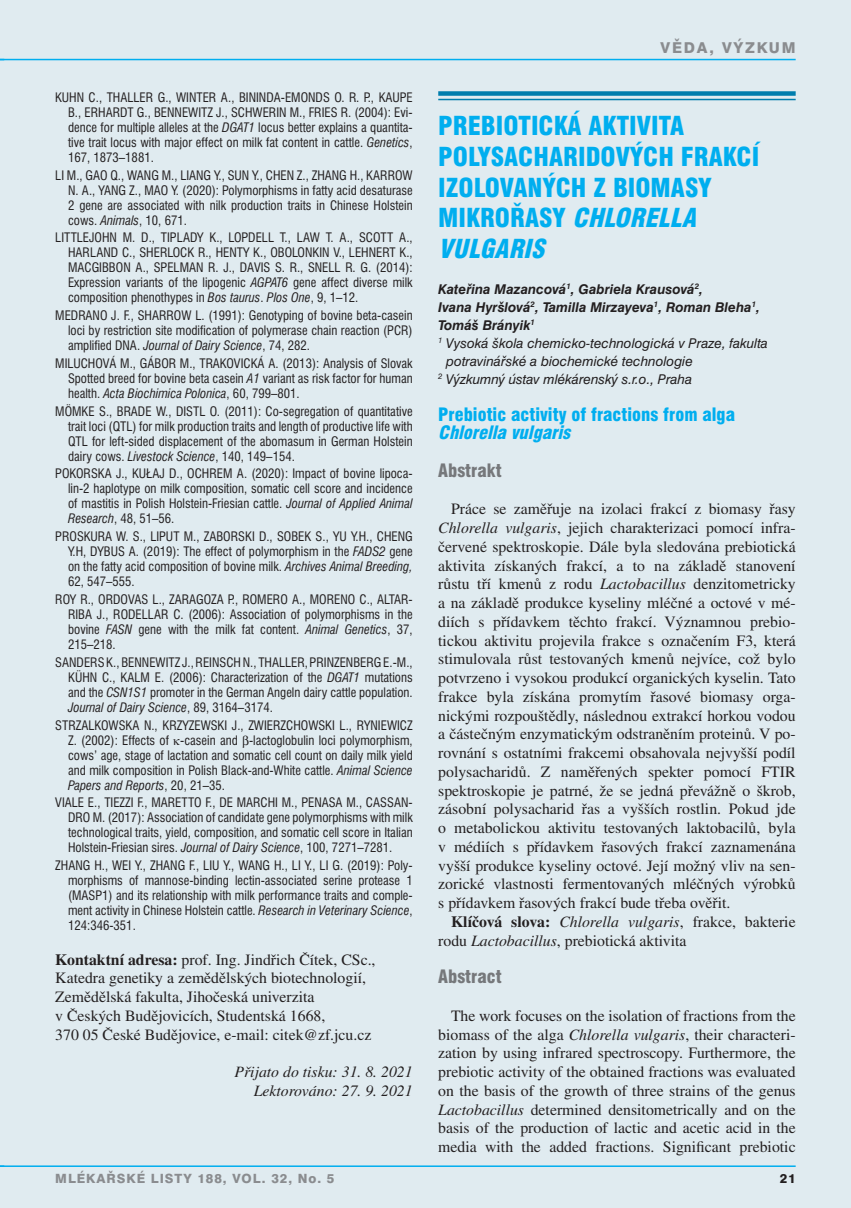
<style>
.page{position:relative;width:851px;height:1208px;background:#fff}
.page>*{position:absolute;margin:0;border:0;box-sizing:border-box;transform-origin:0 0}
.t1{font:900 condensed 25.5px/30.6px "Swiss 721 BTCE";color:#00aeef}
.t2{font:900 condensed 18px "Swiss 721 BTCE";color:#00aeef}
.t3{font:italic 900 condensed 18px "Swiss 721 BTCE";color:#00aeef}
.t4{font:900 condensed 18px "Swiss 721 BTCE";color:#76787b}
.t5{font:15.75px/18.8px "Times CE";color:#231f20}
.t6{font:italic 15.75px/18.8px "Times CE";color:#231f20;text-align:right}
.t7{font:800 15px "Swiss 721 BTCE";letter-spacing:.12em;color:#8a8c8f}
.t8{font:italic 13.5px "Swiss 721 BTCE";color:#231f20}
.t9{font:italic 700 13.5px "Swiss 721 BTCE";color:#231f20}
.t10{font:condensed 12.75px/15px "Swiss 721 BTCE";color:#231f20;text-align:justify}
.t11{font:800 12.75px "Swiss 721 BTCE";letter-spacing:.075em;color:#8a8c8f}
.t12{font:800 12.75px "Swiss 721 BTCE";color:#231f20}
.s1{font-style:italic}
.s2{font-weight:700}
</style>
<div class="page">
<div style="left:0;top:0;width:850px;height:1208px;background:#e0ebf0"></div>
<hr style="left:0;top:59px;width:795px;height:1px;background:#00aeef">
<hr style="left:0;top:1165px;width:795px;height:2px;background:#00aeef">
<div style="left:438px;top:91px;width:357px;height:5px;background:#007dad"></div>
<hr style="left:438px;top:99px;width:357px;height:1px;background:#007dad">
<p class="t10" style="left:68px;top:89px;width:346px;text-indent:-13px">KUHN C., THALLER G., WINTER A., BININDA-EMONDS O. R. P., KAUPE B., ERHARDT G., BENNEWITZ J., SCHWERIN M., FRIES R. (2004): Evi&shy;dence for multiple alleles at the <span class="s1">DGAT1</span> locus better explains a quantita&shy;tive trait locus with major effect on milk fat content in cattle. <span class="s1">Genetics</span>, 167, 1873–1881.</p>
<p class="t10" style="left:68px;top:167px;width:346px;text-indent:-13px">LI M., GAO Q., WANG M., LIANG Y., SUN Y., CHEN Z., ZHANG H., KARROW N. A., YANG Z., MAO Y. (2020): Polymorphisms in fatty acid desaturase 2 gene are associated with nilk production traits in Chinese Holstein cows. <span class="s1">Animals</span>, 10, 671.</p>
<p class="t10" style="left:68px;top:230px;width:346px;text-indent:-13px">LITTLEJOHN M. D., TIPLADY K., LOPDELL T., LAW T. A., SCOTT A., HARLAND C., SHERLOCK R., HENTY K., OBOLONKIN V., LEHNERT K., MACGIBBON A., SPELMAN R. J., DAVIS S. R., SNELL R. G. (2014):<br>Expression variants of the lipogenic <span class="s1">AGPAT6</span> gene affect diverse milk composition phenothypes in <span class="s1">Bos taurus</span>. <span class="s1">Plos One</span>, 9, 1–12.</p>
<p class="t10" style="left:68px;top:307px;width:346px;text-indent:-13px">MEDRANO J. F., SHARROW L. (1991): Genotyping of bovine beta-casein loci by restriction site modification of polymerase chain reaction (PCR) amplified DNA. <span class="s1">Journal of Dairy Science</span>, 74, 282.</p>
<p class="t10" style="left:68px;top:355px;width:346px;text-indent:-13px">MILUCHOVÁ M., GÁBOR M., TRAKOVICKÁ A. (2013): Analysis of Slovak Spotted breed for bovine beta casein <span class="s1">A1</span> variant as risk factor for human health. <span class="s1">Acta Biochimica Polonica</span>, 60, 799–801.</p>
<p class="t10" style="left:68px;top:403px;width:346px;text-indent:-13px">MÖMKE S., BRADE W., DISTL O. (2011): Co-segregation of quantitative trait loci (QTL) for milk production traits and length of productive life with QTL for left-sided displacement of the abomasum in German Holstein dairy cows. <span class="s1">Livestock Science</span>, 140, 149–154.</p>
<p class="t10" style="left:68px;top:466px;width:346px;text-indent:-13px">POKORSKA J., KUŁAJ D., OCHREM A. (2020): Impact of bovine lipoca&shy;lin-2 haplotype on milk composition, somatic cell score and incidence of mastitis in Polish Holstein-Friesian cattle. <span class="s1">Journal of Applied Animal Research</span>, 48, 51–56.</p>
<p class="t10" style="left:68px;top:528px;width:346px;text-indent:-13px">PROSKURA W. S., LIPUT M., ZABORSKI D., SOBEK S., YU Y.H., CHENG Y.H, DYBUS A. (2019): The effect of polymorphism in the <span class="s1">FADS2</span> gene on the fatty acid composition of bovine milk. <span class="s1">Archives Animal Breeding, </span>62, 547–555.</p>
<p class="t10" style="left:68px;top:591px;width:346px;text-indent:-13px">ROY R., ORDOVAS L., ZARAGOZA P., ROMERO A., MORENO C., ALTAR-RIBA J., RODELLAR C. (2006): Association of polymorphisms in the bovine <span class="s1">FASN</span> gene with the milk fat content. <span class="s1">Animal Genetics</span>, 37, 215–218.</p>
<p class="t10" style="left:68px;top:654px;width:346px;text-indent:-13px">SANDERS K., BENNEWITZ J., REINSCH N., THALLER, PRINZENBERG E.-M., KÜHN C., KALM E. (2006): Characterization of the <span class="s1">DGAT1</span> mutations and the <span class="s1">CSN1S1</span> promoter in the German Angeln dairy cattle population.<br><span class="s1">Journal of Dairy Science</span>, 89, 3164–3174.</p>
<p class="t10" style="left:68px;top:717px;width:346px;text-indent:-13px">STRZALKOWSKA N., KRZYZEWSKI J., ZWIERZCHOWSKI L., RYNIEWICZ Z. (2002): Effects of -casein and -lactoglobulin loci polymorphism, cows’ age, stage of lactation and somatic cell count on daily milk yield and milk composition in Polish Black-and-White cattle. <span class="s1">Animal Science Papers and Reports</span>, 20, 21–35.</p>
<p class="t10" style="left:68px;top:794px;width:346px;text-indent:-13px">VIALE E., TIEZZI F., MARETTO F., DE MARCHI M., PENASA M., CASSAN-DRO M. (2017): Association of candidate gene polymorphisms with milk technological traits, yield, composition, and somatic cell score in Italian Holstein-Friesian sires. <span class="s1">Journal of Dairy Science</span>, 100, 7271–7281.</p>
<p class="t10" style="left:68px;top:857px;width:346px;text-indent:-13px">ZHANG H., WEI Y., ZHANG F., LIU Y., WANG H., LI Y., LI G. (2019): Poly&shy;morphisms of mannose-binding lectin-associated serine protease 1 (MASP1) and its relationship with milk performance traits and comple&shy;ment activity in Chinese Holstein cattle. <span class="s1">Research in Veterinary Science</span>, 124:346-351.</p>
<p class="t5" style="left:55px;top:949px;width:322px"><span class="s2">Kontaktní adresa:</span> prof. Ing. Jindřich Čítek, CSc., Katedra genetiky a zemědělských biotechnologií, Zemědělská fakulta, Jihočeská univerzita<br>v Českých Budějovicích, Studentská 1668,<br>370 05 České Budějovice, e-mail: citek@zf.jcu.cz</p>
<p class="t6" style="left:234px;top:1062px;width:180px">Přijato do tisku: 31. 8. 2021<br>Lektorováno: 27. 9. 2021</p>
<p class="t7" style="left:660px;top:38px;width:137px">VĚDA, VÝZKUM</p>
<h1 class="t1" style="left:438px;top:110px;width:322px">PREBIOTICKÁ AKTIVITA<br>POLYSACHARIDOVÝCH FRAKCÍ<br>IZOLOVANÝCH Z BIOMASY<br>MIKROŘASY <span class="s1">Chlorella vulgaris</span></h1>
<p class="t9" style="left:438px;top:280px;width:266px">Kateřina Mazancová<sup>1</sup>, Gabriela Krausová<sup>2</sup>,</p>
<p class="t9" style="left:438px;top:298px;width:323px">Ivana Hyršlová<sup>2</sup>, Tamilla Mirzayeva<sup>1</sup>, Roman Bleha<sup>1</sup>,</p>
<p class="t9" style="left:438px;top:316px;width:98px">Tomáš Brányik<sup>1</sup></p>
<p class="t8" style="left:438px;top:334px;width:331px"><sup>1</sup> Vysoká škola chemicko-technologická v Praze, fakulta</p>
<p class="t8" style="left:446px;top:352px;width:248px">potravinářské a biochemické technologie</p>
<p class="t8" style="left:438px;top:370px;width:255px"><sup>2</sup> Výzkumný ústav mlékárenský s.r.o., Praha</p>
<h2 class="t2" style="left:438px;top:402px;width:298px">PREBIOTIC ACTIVITY OF FRACTIONS FROM ALGA</h2>
<h2 class="t3" style="left:438px;top:421px;width:139px">Chlorella vulgaris</h2>
<h2 class="t4" style="left:438px;top:458px;width:65px">ABSTRAKT</h2>
<p class="t5" style="left:438px;top:499px;width:359px;text-align:justify;text-indent:13px">Práce se zaměřuje na izolaci frakcí z biomasy řasy <span class="s1">Chlorella vulgaris</span>, jejich charakterizaci pomocí infra&shy;červené spektroskopie. Dále byla sledována prebiotická aktivita získaných frakcí, a to na základě stanovení růstu tří kmenů z rodu <span class="s1">Lactobacillus</span> denzitometricky a na základě produkce kyseliny mléčné a octové v mé&shy;diích s přídavkem těchto frakcí. Významnou prebio&shy;tickou aktivitu projevila frakce s označením F3, která stimulovala růst testovaných kmenů nejvíce, což bylo potvrzeno i vysokou produkcí organických kyselin. Tato frakce byla získána promytím řasové biomasy orga&shy;nickými rozpouštědly, následnou extrakcí horkou vodou a částečným enzymatickým odstraněním proteinů. V po&shy;rovnání s ostatními frakcemi obsahovala nejvyšší podíl polysacharidů. Z naměřených spekter pomocí FTIR spektroskopie je patrné, že se jedná převážně o škrob, zásobní polysacharid řas a vyšších rostlin. Pokud jde o metabolickou aktivitu testovaných laktobacilů, byla v médiích s přídavkem řasových frakcí zaznamenána vyšší produkce kyseliny octové. Její možný vliv na sen&shy;zorické vlastnosti fermentovaných mléčných výrobků s přídavkem řasových frakcí bude třeba ověřit.</p>
<p class="t5" style="left:438px;top:912px;width:359px;text-indent:13px"><span class="s2">Klíčová slova:</span> <span class="s1">Chlorella vulgaris</span>, frakce, bakterie rodu <span class="s1">Lactobacillus</span>, prebiotická aktivita</p>
<h2 class="t4" style="left:438px;top:964px;width:65px">ABSTRACT</h2>
<p class="t5" style="left:438px;top:1006px;width:359px;text-align:justify;text-indent:13px">The work focuses on the isolation of fractions from the biomass of the alga <span class="s1">Chlorella vulgaris</span>, their characteri&shy;zation by using infrared spectroscopy. Furthermore, the prebiotic activity of the obtained fractions was evaluated on the basis of the growth of three strains of the genus <span class="s1">Lactobacillus</span> determined densitometrically and on the basis of the production of lactic and acetic acid in the media with the added fractions. Significant prebiotic</p>
<p class="t11" style="left:55px;top:1170px;width:280px">MLÉKAŘSKÉ LISTY 188, VOL. 32, NO. 5</p>
<p class="t12" style="left:779px;top:1170px;width:18px">21</p>
</div>
